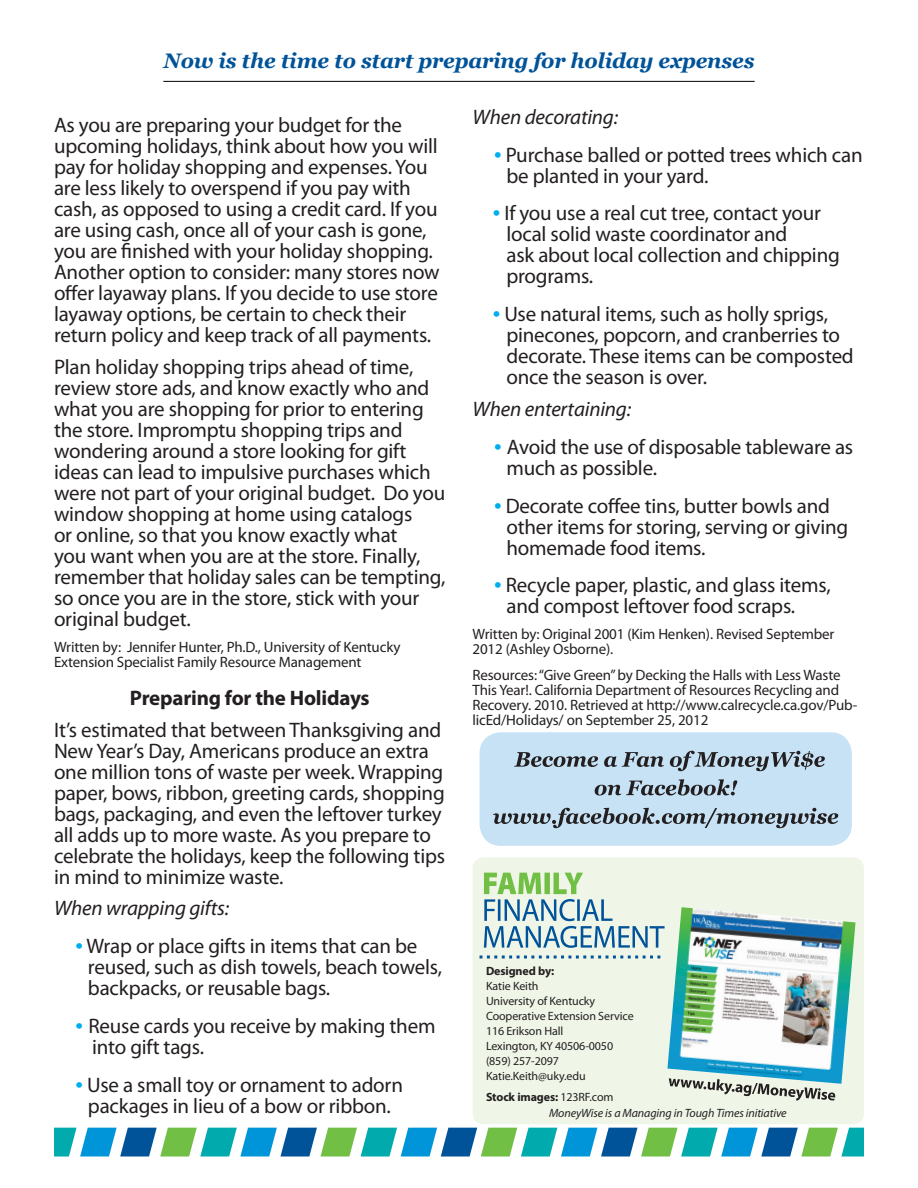
<style>
.page{position:relative;width:918px;height:1188px;background:#fff}
.page>*{position:absolute;margin:0;border:0;box-sizing:border-box;transform-origin:0 0}
.Body_copy{font:21px/21px "Myriad Pro";letter-spacing:-.01em;color:#231f20}
.Body_copy-2{font:italic 21px "Myriad Pro";letter-spacing:-.01em;color:#231f20}
.Pull_out_info{font:italic 700 21px "Georgia";letter-spacing:-.01em;color:#015399}
.Body_copy-3{font:700 21px "Myriad Pro";letter-spacing:-.01em;color:#231f20}
.Body_copy-4{font:15px/15px "Myriad Pro";letter-spacing:-.01em;color:#231f20}
.Body_copy-5{font:12px/15px "Myriad Pro";letter-spacing:-.01em;color:#231f20}
.Body_copy-6{font:italic 12px "Myriad Pro";letter-spacing:-.01em;color:#231f20}
.Body_copy-7{font:700 12px "Myriad Pro";letter-spacing:-.01em;color:#231f20}
.s1{font-size:27px;color:#00aeef}
.s2{font-weight:700}
.s3{font-weight:400}
</style>
<div class="page">
<hr style="left:163px;top:81px;width:592px;height:1px;background:#000">
<div style="left:480px;top:732px;width:372px;height:114px;background:#c7e2f5;border-radius:22px"></div>
<svg style="left:493px;top:808px;width:345px;height:20px"></svg>
<svg style="left:595px;top:779px;width:142px;height:17px"></svg>
<svg style="left:514px;top:751px;width:311px;height:20px"></svg>
<div style="left:473px;top:858px;width:391px;height:266px;background:#eff6e8;border-radius:11px"></div>
<svg style="left:480px;top:956px;width:180px;height:2px"></svg>
<svg style="left:484px;top:873px;width:181px;height:75px"></svg>
<img style="left:667px;top:907px;width:189px;height:177px">
<svg style="left:669px;top:1078px;width:166px;height:23px"></svg>
<svg style="left:54px;top:1128px;width:810px;height:29px"></svg>
<p class="Pull_out_info" style="left:163px;top:47px;width:593px">Now is the time to start preparing for holiday expenses</p>
<p class="Body_copy" style="left:54px;top:115px;width:387px">As you are preparing your budget for the upcoming holidays, think about how you will pay for holiday shopping and expenses. You are less likely to overspend if you pay with cash, as opposed to using a credit card. If you are using cash, once all of your cash is gone, you are finished with your holiday shopping.<br>Another option to consider: many stores now offer layaway plans. If you decide to use store layaway options, be certain to check their return policy and keep track of all payments.</p>
<p class="Body_copy" style="left:54px;top:356px;width:393px">Plan holiday shopping trips ahead of time, review store ads, and know exactly who and what you are shopping for prior to entering the store. Impromptu shopping trips and wondering around a store looking for gift ideas can lead to impulsive purchases which were not part of your original budget. Do you window shopping at home using catalogs<br>or online, so that you know exactly what<br>you want when you are at the store. Finally, remember that holiday sales can be tempting, so once you are in the store, stick with your original budget.</p>
<p class="Body_copy-4" style="left:54px;top:639px;width:348px">Written by: Jennifer Hunter, Ph.D., University of Kentucky<br>Extension Specialist Family Resource Management</p>
<p class="Body_copy-3" style="left:130px;top:684px;width:241px">Preparing for the Holidays</p>
<p class="Body_copy" style="left:54px;top:719px;width:393px">It’s estimated that between Thanksgiving and New Year’s Day, Americans produce an extra one million tons of waste per week. Wrapping paper, bows, ribbon, greeting cards, shopping bags, packaging, and even the leftover turkey all adds up to more waste. As you prepare to celebrate the holidays, keep the following tips in mind to minimize waste.</p>
<p class="Body_copy-2" style="left:54px;top:895px;width:177px">When wrapping gifts:</p>
<p class="Body_copy" style="left:88px;top:935px;width:356px;text-indent:-12px"><span class="s1">•</span> Wrap or place gifts in items that can be reused, such as dish towels, beach towels, backpacks, or reusable bags.</p>
<p class="Body_copy" style="left:92px;top:1015px;width:345px;text-indent:-17px"><span class="s1">•</span> Reuse cards you receive by making them into gift tags.</p>
<p class="Body_copy" style="left:76px;top:1074px;width:329px;text-align:center"><span class="s1">•</span> Use a small toy or ornament to adorn packages in lieu of a bow or ribbon.</p>
<p class="Body_copy-2" style="left:472px;top:104px;width:147px">When decorating:</p>
<p class="Body_copy" style="left:506px;top:144px;width:358px;text-indent:-12px"><span class="s1">•</span> Purchase balled or potted trees which can be planted in your yard.</p>
<p class="Body_copy" style="left:506px;top:202px;width:335px;text-indent:-14px"><span class="s1">•</span> If you use a real cut tree, contact your local solid waste coordinator and<br>ask about local collection and chipping programs.</p>
<p class="Body_copy" style="left:506px;top:303px;width:349px;text-indent:-14px"><span class="s1">•</span> Use natural items, such as holly sprigs, pinecones, popcorn, and cranberries to decorate. These items can be composted once the season is over.</p>
<p class="Body_copy-2" style="left:472px;top:396px;width:160px">When entertaining:</p>
<p class="Body_copy" style="left:506px;top:436px;width:348px;text-indent:-12px"><span class="s1">•</span> Avoid the use of disposable tableware as much as possible.</p>
<p class="Body_copy" style="left:506px;top:495px;width:343px;text-indent:-12px"><span class="s1">•</span> Decorate coffee tins, butter bowls and other items for storing, serving or giving homemade food items.</p>
<p class="Body_copy" style="left:506px;top:574px;width:326px;text-indent:-12px"><span class="s1">•</span> Recycle paper, plastic, and glass items, and compost leftover food scraps.</p>
<p class="Body_copy-4" style="left:472px;top:626px;width:364px">Written by: Original 2001 (Kim Henken). Revised September<br>2012 (Ashley Osborne).</p>
<p class="Body_copy-4" style="left:472px;top:667px;width:386px">Resources: “Give Green” by Decking the Halls with Less Waste This Year!. California Department of Resources Recycling and Recovery. 2010. Retrieved at http://www.calrecycle.ca.gov/Pub&shy;licEd/Holidays/ on September 25, 2012</p>
<p class="Body_copy-5" style="left:486px;top:964px;width:149px"><span class="s2">Designed by:<br></span>Katie Keith<br>University of Kentucky<br>Cooperative Extension Service<br>116 Erikson Hall<br>Lexington, KY 40506-0050 (859) 257-2097<br>Katie.Keith@uky.edu</p>
<p class="Body_copy-7" style="left:486px;top:1089px;width:129px">Stock images: <span class="s3">123RF.com</span></p>
<p class="Body_copy-6" style="left:549px;top:1106px;width:239px">MoneyWise is a Managing in Tough Times initiative</p>
</div>
